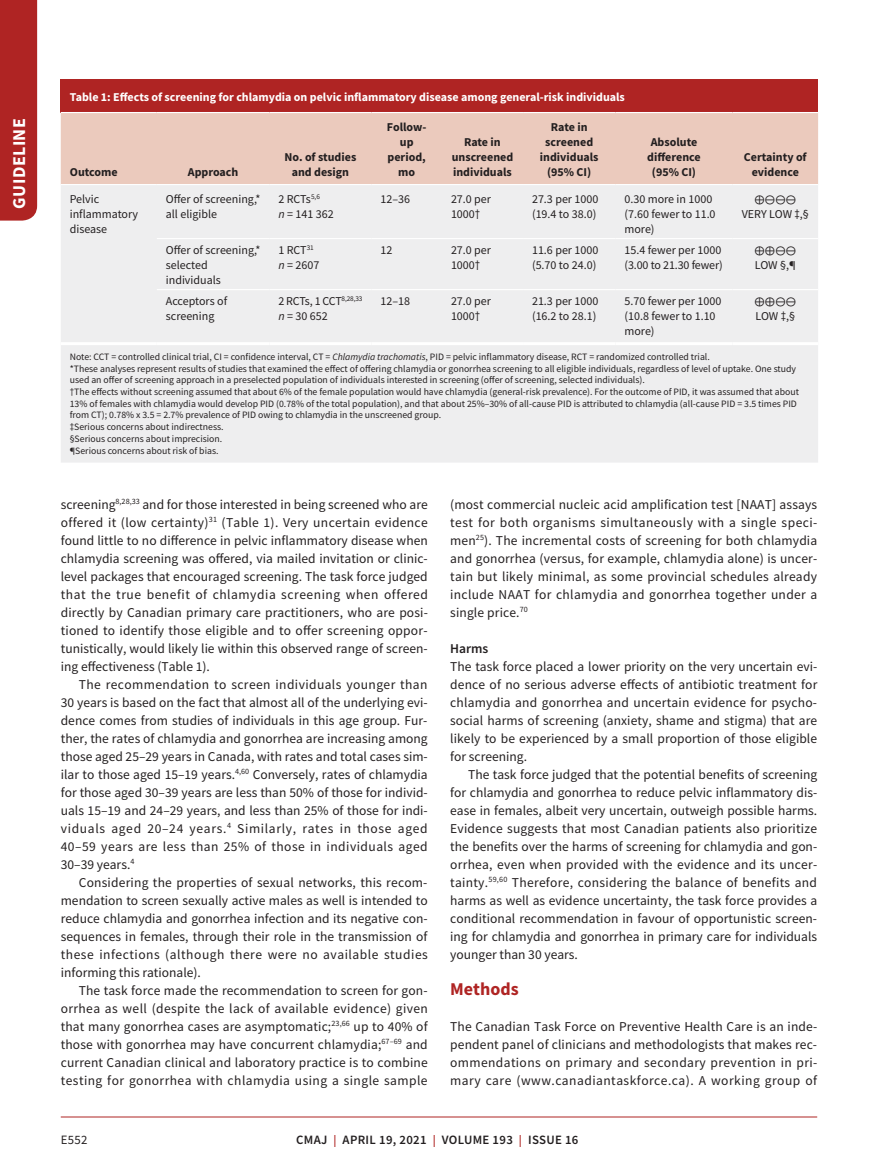
<style>
.page{position:relative;width:878px;height:1175px;background:#fff}
.page>*{position:absolute;margin:0;border:0;box-sizing:border-box;transform-origin:0 0}
.t1{font:700 18px "Source Sans Pro";letter-spacing:.025em;color:#fff}
.t2{font:700 18px "Source Sans Pro";color:#af2423}
.t3{font:13.5px/18px "Source Sans Pro";letter-spacing:.025em;color:#231f20;text-align:justify}
.t4{font:600 13.5px "Source Sans Pro";color:#231f20}
.t5{font:600 12.75px "Source Sans Pro";letter-spacing:.025em;color:#231f20}
.t6{font:12.75px "Source Sans Pro";color:#231f20}
.t7{font:12px/15px "Source Sans Pro";color:#231f20}
.t8{font:700 12px/15px "Source Sans Pro";color:#231f20;text-align:center}
.t9{font:700 12px "Source Sans Pro";color:#fff}
.t10{font:12px/15px "Source Sans Pro";letter-spacing:-.025em;color:#231f20}
.t11{font:12px "STIX Two Math";color:#231f20}
.t12{font:9.75px/11.7px "Source Sans Pro";color:#231f20}
.s1{font-style:italic}
.s2{font-size:12px;color:#af2423}
</style>
<div class="page">
<div style="left:0;top:0;width:37px;height:220px;background:#af2423"></div>
<hr style="left:61px;top:1116px;width:756px;height:1px;background:#af2423">
<div style="left:61px;top:80px;width:757px;height:32px;background:#af2423"></div>
<div style="left:61px;top:113px;width:757px;height:71px;background:#ebcabd"></div>
<div style="left:61px;top:185px;width:757px;height:277px;background:#eeeeef"></div>
<hr style="left:157px;top:238px;width:112px;height:1px;background:#fff">
<hr style="left:269px;top:238px;width:102px;height:1px;background:#fff">
<hr style="left:371px;top:238px;width:71px;height:1px;background:#fff">
<hr style="left:442px;top:238px;width:81px;height:1px;background:#fff">
<hr style="left:523px;top:238px;width:92px;height:1px;background:#fff">
<hr style="left:615px;top:238px;width:117px;height:1px;background:#fff">
<hr style="left:732px;top:238px;width:86px;height:1px;background:#fff">
<hr style="left:157px;top:289px;width:112px;height:1px;background:#fff">
<hr style="left:269px;top:289px;width:102px;height:1px;background:#fff">
<hr style="left:371px;top:289px;width:71px;height:1px;background:#fff">
<hr style="left:442px;top:289px;width:81px;height:1px;background:#fff">
<hr style="left:523px;top:289px;width:92px;height:1px;background:#fff">
<hr style="left:615px;top:289px;width:117px;height:1px;background:#fff">
<hr style="left:732px;top:289px;width:86px;height:1px;background:#fff">
<hr style="left:61px;top:342px;width:96px;height:3px;background:#fff">
<hr style="left:157px;top:342px;width:112px;height:3px;background:#fff">
<hr style="left:269px;top:342px;width:102px;height:3px;background:#fff">
<hr style="left:371px;top:342px;width:71px;height:3px;background:#fff">
<hr style="left:442px;top:342px;width:81px;height:3px;background:#fff">
<hr style="left:523px;top:342px;width:92px;height:3px;background:#fff">
<hr style="left:615px;top:342px;width:117px;height:3px;background:#fff">
<hr style="left:732px;top:342px;width:86px;height:3px;background:#fff">
<h1 class="t1" style="left:7px;top:208px;width:92px;rotate:-90deg">GUIDELINE</h1>
<p class="t9" style="left:70px;top:88px;width:556px">Table 1: Effects of screening for chlamydia on pelvic inflammatory disease among general-risk individuals</p>
<p class="t8" style="left:70px;top:164px;width:49px">Outcome</p>
<p class="t8" style="left:188px;top:164px;width:52px">Approach</p>
<p class="t8" style="left:284px;top:149px;width:73px">No. of studies and design</p>
<p class="t8" style="left:387px;top:119px;width:41px">Follow&shy;up period, mo</p>
<p class="t8" style="left:451px;top:134px;width:63px">Rate in unscreened individuals</p>
<p class="t8" style="left:540px;top:119px;width:60px">Rate in screened individuals (95% CI)</p>
<p class="t8" style="left:647px;top:134px;width:55px">Absolute difference (95% CI)</p>
<p class="t8" style="left:743px;top:149px;width:64px">Certainty of evidence</p>
<p class="t7" style="left:70px;top:191px;width:70px">Pelvic inflammatory disease</p>
<p class="t7" style="left:166px;top:191px;width:96px">Offer of screening,* all eligible</p>
<p class="t7" style="left:278px;top:191px;width:57px">2 RCTs<sup>5,6<br></sup><span class="s1">n</span> = 141 362</p>
<p class="t7" style="left:380px;top:191px;width:31px">12–36</p>
<p class="t7" style="left:451px;top:191px;width:42px">27.0 per<br>1000†</p>
<p class="t7" style="left:532px;top:191px;width:68px">27.3 per 1000 (19.4 to 38.0)</p>
<p class="t7" style="left:624px;top:191px;width:93px">0.30 more in 1000 (7.60 fewer to 11.0 more)</p>
<p class="t11" style="left:754px;top:191px;width:43px">⊕⊖⊖⊖</p>
<p class="t7" style="left:741px;top:206px;width:69px">VERY LOW ‡,§</p>
<p class="t7" style="left:166px;top:242px;width:96px">Offer of screening,* selected individuals</p>
<p class="t7" style="left:278px;top:242px;width:42px">1 RCT<sup>31 </sup><span class="s1">n</span> = 2607</p>
<p class="t7" style="left:380px;top:242px;width:13px">12</p>
<p class="t7" style="left:451px;top:242px;width:42px">27.0 per<br>1000†</p>
<p class="t7" style="left:532px;top:242px;width:68px">11.6 per 1000 (5.70 to 24.0)</p>
<p class="t7" style="left:624px;top:242px;width:100px">15.4 fewer per 1000 (3.00 to 21.30 fewer)</p>
<p class="t11" style="left:754px;top:242px;width:43px">⊕⊕⊖⊖</p>
<p class="t7" style="left:754px;top:257px;width:42px">LOW §,¶</p>
<p class="t7" style="left:166px;top:293px;width:63px">Acceptors of screening</p>
<p class="t10" style="left:278px;top:293px;width:86px">2 RCTs, 1 CCT<sup>8,28,33 </sup><span class="s1">n</span> = 30 652</p>
<p class="t7" style="left:380px;top:293px;width:31px">12–18</p>
<p class="t7" style="left:451px;top:293px;width:42px">27.0 per<br>1000†</p>
<p class="t7" style="left:532px;top:293px;width:68px">21.3 per 1000 (16.2 to 28.1)</p>
<p class="t7" style="left:624px;top:293px;width:98px">5.70 fewer per 1000 (10.8 fewer to 1.10 more)</p>
<p class="t11" style="left:754px;top:293px;width:43px">⊕⊕⊖⊖</p>
<p class="t7" style="left:755px;top:308px;width:41px">LOW ‡,§</p>
<p class="t12" style="left:70px;top:351px;width:730px">Note: CCT = controlled clinical trial, CI = confidence interval, CT = <span class="s1">Chlamydia trachomatis</span>, PID = pelvic inflammatory disease, RCT = randomized controlled trial.<br>*These analyses represent results of studies that examined the effect of offering chlamydia or gonorrhea screening to all eligible individuals, regardless of level of uptake. One study used an offer of screening approach in a preselected population of individuals interested in screening (offer of screening, selected individuals).<br>†The effects without screening assumed that about 6% of the female population would have chlamydia (general-risk prevalence). For the outcome of PID, it was assumed that about 13% of females with chlamydia would develop PID (0.78% of the total population), and that about 25%–30% of all-cause PID is attributed to chlamydia (all-cause PID = 3.5 times PID from CT); 0.78% x 3.5 = 2.7% prevalence of PID owing to chlamydia in the unscreened group.<br>‡Serious concerns about indirectness.<br>§Serious concerns about imprecision.<br>¶Serious concerns about risk of bias.</p>
<p class="t3" style="left:61px;top:495px;width:368px">screening<sup>8,28,33</sup> and for those interested in being screened who are offered it (low certainty)<sup>31</sup> (Table 1). Very uncertain evidence found little to no difference in pelvic inflammatory disease when chlamydia screening was offered, via mailed invitation or clinic&shy;level packages that encouraged screening. The task force judged that the true benefit of chlamydia screening when offered directly by Canadian primary care practitioners, who are posi&shy;tioned to identify those eligible and to offer screening oppor&shy;tunistically, would likely lie within this observed range of screen&shy;ing effectiveness (Table 1).</p>
<p class="t3" style="left:61px;top:675px;width:368px;text-indent:18px">The recommendation to screen individuals younger than 30 years is based on the fact that almost all of the underlying evi&shy;dence comes from studies of individuals in this age group. Fur&shy;ther, the rates of chlamydia and gonorrhea are increasing among those aged 25–29 years in Canada, with rates and total cases sim&shy;ilar to those aged 15–19 years.<sup>4,60</sup> Conversely, rates of chlamydia for those aged 30–39 years are less than 50% of those for individ&shy;uals 15–19 and 24–29 years, and less than 25% of those for indi&shy;viduals aged 20–24 years.<sup>4</sup> Similarly, rates in those aged 40–59 years are less than 25% of those in individuals aged 30–39 years.<sup>4</sup></p>
<p class="t3" style="left:61px;top:873px;width:368px;text-indent:18px">Considering the properties of sexual networks, this recom&shy;mendation to screen sexually active males as well is intended to reduce chlamydia and gonorrhea infection and its negative con&shy;sequences in females, through their role in the transmission of these infections (although there were no available studies informing this rationale).</p>
<p class="t3" style="left:61px;top:981px;width:368px;text-indent:18px">The task force made the recommendation to screen for gon&shy;orrhea as well (despite the lack of available evidence) given that many gonorrhea cases are asymptomatic;<sup>23,66</sup> up to 40% of those with gonorrhea may have concurrent chlamydia;<sup>67–69</sup> and current Canadian clinical and laboratory practice is to combine testing for gonorrhea with chlamydia using a single sample</p>
<p class="t3" style="left:450px;top:495px;width:368px">(most commercial nucleic acid amplification test [NAAT] assays test for both organisms simultaneously with a single speci&shy;men<sup>25</sup>). The incremental costs of screening for both chlamydia and gonorrhea (versus, for example, chlamydia alone) is uncer&shy;tain but likely minimal, as some provincial schedules already include NAAT for chlamydia and gonorrhea together under a single price.<sup>70</sup></p>
<p class="t4" style="left:450px;top:639px;width:40px">Harms</p>
<p class="t3" style="left:450px;top:657px;width:369px">The task force placed a lower priority on the very uncertain evi&shy;dence of no serious adverse effects of antibiotic treatment for chlamydia and gonorrhea and uncertain evidence for psycho&shy;social harms of screening (anxiety, shame and stigma) that are likely to be experienced by a small proportion of those eligible for screening.</p>
<p class="t3" style="left:450px;top:765px;width:368px;text-indent:18px">The task force judged that the potential benefits of screening for chlamydia and gonorrhea to reduce pelvic inflammatory dis&shy;ease in females, albeit very uncertain, outweigh possible harms.<br>Evidence suggests that most Canadian patients also prioritize the benefits over the harms of screening for chlamydia and gon&shy;orrhea, even when provided with the evidence and its uncer&shy;tainty.<sup>59,60</sup> Therefore, considering the balance of benefits and harms as well as evidence uncertainty, the task force provides a conditional recommendation in favour of opportunistic screen&shy;ing for chlamydia and gonorrhea in primary care for individuals younger than 30 years.</p>
<h1 class="t2" style="left:450px;top:976px;width:70px">Methods</h1>
<p class="t3" style="left:450px;top:1017px;width:368px">The Canadian Task Force on Preventive Health Care is an inde&shy;pendent panel of clinicians and methodologists that makes rec&shy;ommendations on primary and secondary prevention in pri&shy;mary care (www.canadiantaskforce.ca). A working group of</p>
<p class="t6" style="left:61px;top:1132px;width:28px">E552</p>
<p class="t5" style="left:296px;top:1131px;width:284px">CMAJ <span class="s2">|</span> APRIL 19, 2021 <span class="s2">|</span> VOLUME 193 <span class="s2">|</span> ISSUE 16</p>
</div>
